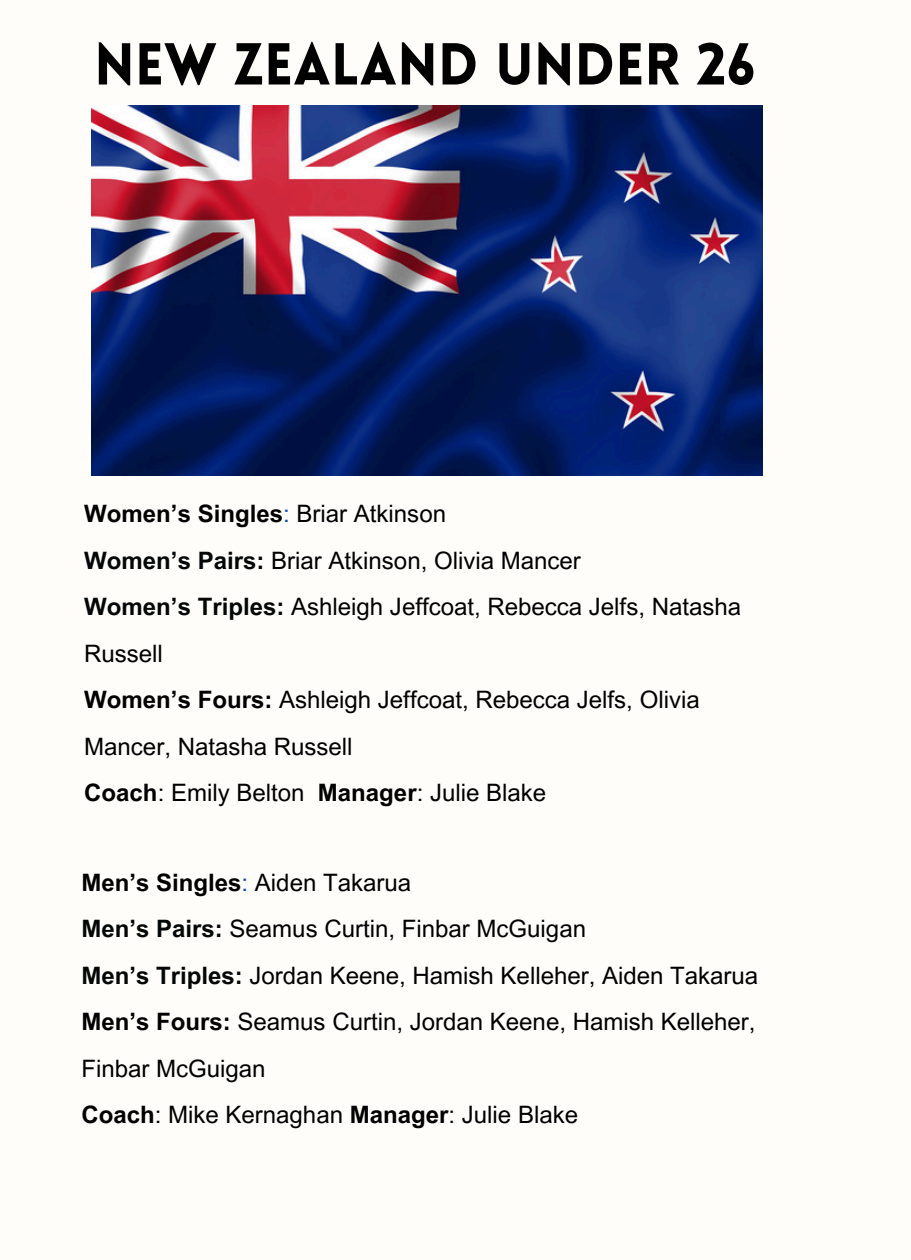
<style>
.page{position:relative;width:911px;height:1260px;background:#fff}
.page>*{position:absolute;margin:0;border:0;box-sizing:border-box;transform-origin:0 0}
.t1{font:900 57.8px "Lovelo";color:#000}
.t2{font:24px/46.4px "Arial MT Pro";color:#000}
.t3{font:700 24px "Arial MT Pro";color:#000}
.s1{font-weight:400;color:#004aad}
.s2{font-weight:400}
.s3{font-weight:700;color:#040707}
.s4{font-weight:700}
</style>
<div class="page">
<div style="left:0;top:0;width:910px;height:1260px;background:#fffdfa"></div>
<img style="left:91px;top:105px;width:670px;height:371px">
<p class="t1" style="left:94px;top:41px;width:662px">NEW ZEALAND UNDER 26</p>
<p class="t3" style="left:84px;top:505px;width:363px">Women’s Singles<span class="s1">:</span> <span class="s2">Briar Atkinson</span></p>
<p class="t2" style="left:84px;top:540px;width:498px"><span class="s3">Women’s Pairs:</span> Briar Atkinson, Olivia Mancer</p>
<p class="t2" style="left:84px;top:586px;width:658px"><span class="s3">Women’s Triples:</span> Ashleigh Jeffcoat, Rebecca Jelfs, Natasha<br>Russell</p>
<p class="t2" style="left:84px;top:679px;width:616px"><span class="s4">Women’s Fours:</span> Ashleigh Jeffcoat, Rebecca Jelfs, Olivia<br>Mancer, Natasha Russell</p>
<p class="t2" style="left:84px;top:772px;width:463px"><span class="s4">Coach</span>: Emily Belton <span class="s4">Manager</span>: Julie Blake</p>
<p class="t3" style="left:81px;top:873px;width:331px">Men’s Singles<span class="s1">:</span> <span class="s2">Aiden Takarua</span></p>
<p class="t2" style="left:81px;top:909px;width:506px"><span class="s3">Men’s Pairs:</span> Seamus Curtin, Finbar McGuigan</p>
<p class="t2" style="left:81px;top:955px;width:678px"><span class="s3">Men’s Triples:</span> Jordan Keene, Hamish Kelleher, Aiden Takarua</p>
<p class="t2" style="left:81px;top:1002px;width:675px"><span class="s4">Men’s Fours:</span> Seamus Curtin, Jordan Keene, Hamish Kelleher,<br>Finbar McGuigan</p>
<p class="t2" style="left:81px;top:1095px;width:498px"><span class="s4">Coach</span>: Mike Kernaghan <span class="s4">Manager</span>: Julie Blake</p>
</div>
